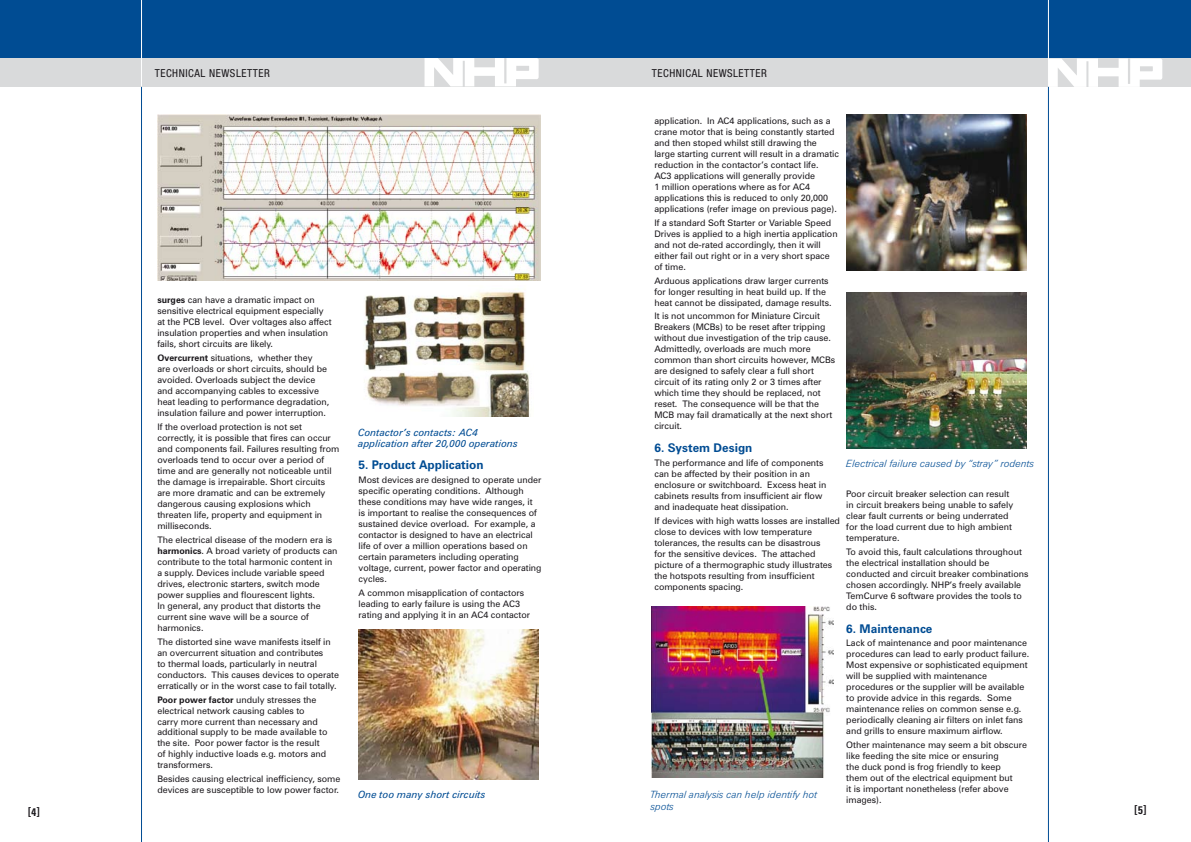
<style>
.page{position:relative;width:1191px;height:842px;background:#fff}
.page>*{position:absolute;margin:0;border:0;box-sizing:border-box;transform-origin:0 0}
.t1{font:700 12px "Zurich BT";color:#004c93}
.t2{font:condensed 11px "Helvetica Neue LT";letter-spacing:.05em;color:#1a171b}
.t3{font:700 condensed 11px "Zurich BT";color:#1a171b}
.t4{font:italic 10px/11px "Zurich BT";color:#004c93}
.t5{font:italic 300 10px/12px "Zurich BT";color:#004c93}
.t6{font:9px/11px "Zurich BT";color:#1a171b}
.s1{font-weight:700}
</style>
<div class="page">
<div style="left:0;top:0;width:1191px;height:78px;background:#004c93"></div>
<div style="left:0;top:58px;width:595px;height:28px;background:#d9dadb"></div>
<hr style="left:141px;top:0;width:1px;height:86px;background:#fff">
<div style="left:595px;top:58px;width:596px;height:28px;background:#d9dadb"></div>
<hr style="left:1048px;top:0;width:1px;height:86px;background:#fff">
<svg style="left:424px;top:58px;width:115px;height:28px"></svg>
<hr style="left:141px;top:87px;width:1px;height:755px;background:#004c93">
<hr style="left:1048px;top:86px;width:1px;height:756px;background:#004c93">
<svg style="left:1048px;top:59px;width:114px;height:28px"></svg>
<img style="left:157px;top:114px;width:383px;height:167px">
<img style="left:364px;top:289px;width:166px;height:127px">
<img style="left:359px;top:629px;width:180px;height:151px">
<img style="left:651px;top:606px;width:182px;height:171px">
<img style="left:846px;top:114px;width:180px;height:157px">
<img style="left:846px;top:292px;width:180px;height:157px">
<p class="t2" style="left:155px;top:66px;width:116px">TECHNICAL NEWSLETTER</p>
<p class="t2" style="left:652px;top:66px;width:116px">TECHNICAL NEWSLETTER</p>
<p class="t6" style="left:654px;top:115px;width:186px">application. In AC4 applications, such as a crane motor that is being constantly started and then stoped whilst still drawing the large starting current will result in a dramatic reduction in the contactor’s contact life.<br>AC3 applications will generally provide<br>1 million operations where as for AC4 applications this is reduced to only 20,000 applications (refer image on previous page).</p>
<p class="t6" style="left:654px;top:217px;width:185px">If a standard Soft Starter or Variable Speed Drives is applied to a high inertia application and not de-rated accordingly, then it will either fail out right or in a very short space of time.</p>
<p class="t6" style="left:654px;top:275px;width:179px">Arduous applications draw larger currents for longer resulting in heat build up. If the heat cannot be dissipated, damage results.</p>
<p class="t6" style="left:654px;top:311px;width:182px">It is not uncommon for Miniature Circuit Breakers (MCBs) to be reset after tripping without due investigation of the trip cause.<br>Admittedly, overloads are much more common than short circuits however, MCBs are designed to safely clear a full short circuit of its rating only 2 or 3 times after which time they should be replaced, not reset. The consequence will be that the MCB may fail dramatically at the next short circuit.</p>
<h1 class="t1" style="left:654px;top:441px;width:99px">6. System Design</h1>
<p class="t6" style="left:654px;top:457px;width:174px">The performance and life of components can be affected by their position in an enclosure or switchboard. Excess heat in cabinets results from insufficient air flow and inadequate heat dissipation.</p>
<p class="t6" style="left:654px;top:515px;width:187px">If devices with high watts losses are installed close to devices with low temperature tolerances, the results can be disastrous<br>for the sensitive devices. The attached picture of a thermographic study illustrates the hotspots resulting from insufficient components spacing.</p>
<p class="t6" style="left:157px;top:295px;width:176px"><span class="s1">surges</span> can have a dramatic impact on sensitive electrical equipment especially at the PCB level. Over voltages also affect insulation properties and when insulation fails, short circuits are likely.</p>
<p class="t6" style="left:157px;top:352px;width:173px"><span class="s1">Overcurrent</span> situations, whether they<br>are overloads or short circuits, should be avoided. Overloads subject the device and accompanying cables to excessive heat leading to performance degradation, insulation failure and power interruption.</p>
<p class="t6" style="left:157px;top:421px;width:184px">If the overload protection is not set correctly, it is possible that fires can occur and components fail. Failures resulting from overloads tend to occur over a period of time and are generally not noticeable until the damage is irrepairable. Short circuits are more dramatic and can be extremely dangerous causing explosions which threaten life, property and equipment in milliseconds.</p>
<p class="t6" style="left:157px;top:534px;width:182px">The electrical disease of the modern era is <span class="s1">harmonics</span>. A broad variety of products can contribute to the total harmonic content in a supply. Devices include variable speed drives, electronic starters, switch mode power supplies and flourescent lights.<br>In general, any product that distorts the current sine wave will be a source of harmonics.</p>
<p class="t6" style="left:157px;top:636px;width:183px">The distorted sine wave manifests itself in an overcurrent situation and contributes<br>to thermal loads, particularly in neutral conductors. This causes devices to operate erratically or in the worst case to fail totally.</p>
<p class="t6" style="left:157px;top:694px;width:171px"><span class="s1">Poor power factor</span> unduly stresses the electrical network causing cables to carry more current than necessary and additional supply to be made available to the site. Poor power factor is the result of highly inductive loads e.g. motors and transformers.</p>
<p class="t6" style="left:157px;top:773px;width:184px">Besides causing electrical inefficiency, some devices are susceptible to low power factor.</p>
<p class="t4" style="left:358px;top:426px;width:161px">Contactor’s contacts: AC4 application after 20,000 operations</p>
<p class="t5" style="left:846px;top:457px;width:189px">Electrical failure caused by “stray” rodents</p>
<h1 class="t1" style="left:358px;top:458px;width:127px">5. Product Application</h1>
<p class="t6" style="left:358px;top:474px;width:184px">Most devices are designed to operate under specific operating conditions. Although these conditions may have wide ranges, it is important to realise the consequences of sustained device overload. For example, a contactor is designed to have an electrical life of over a million operations based on certain parameters including operating voltage, current, power factor and operating cycles.</p>
<p class="t6" style="left:358px;top:587px;width:173px">A common misapplication of contactors leading to early failure is using the AC3 rating and applying it in an AC4 contactor</p>
<p class="t6" style="left:846px;top:488px;width:168px">Poor circuit breaker selection can result in circuit breakers being unable to safely clear fault currents or being underrated for the load current due to high ambient temperature.</p>
<p class="t6" style="left:846px;top:546px;width:184px">To avoid this, fault calculations throughout the electrical installation should be conducted and circuit breaker combinations chosen accordingly. NHP’s freely available TemCurve 6 software provides the tools to do this.</p>
<h1 class="t1" style="left:846px;top:621px;width:88px">6. Maintenance</h1>
<p class="t6" style="left:846px;top:638px;width:184px">Lack of maintenance and poor maintenance procedures can lead to early product failure.<br>Most expensive or sophisticated equipment will be supplied with maintenance procedures or the supplier will be available to provide advice in this regards. Some maintenance relies on common sense e.g. periodically cleaning air filters on inlet fans and grills to ensure maximum airflow.</p>
<p class="t6" style="left:846px;top:739px;width:182px">Other maintenance may seem a bit obscure like feeding the site mice or ensuring<br>the duck pond is frog friendly to keep<br>them out of the electrical equipment but<br>it is important nonetheless (refer above images).</p>
<p class="t4" style="left:358px;top:789px;width:129px">One too many short circuits</p>
<p class="t5" style="left:651px;top:789px;width:168px">Thermal analysis can help identify hot spots</p>
<p class="t3" style="left:28px;top:804px;width:14px">[4]</p>
<p class="t3" style="left:1134px;top:802px;width:14px">[5]</p>
</div>
